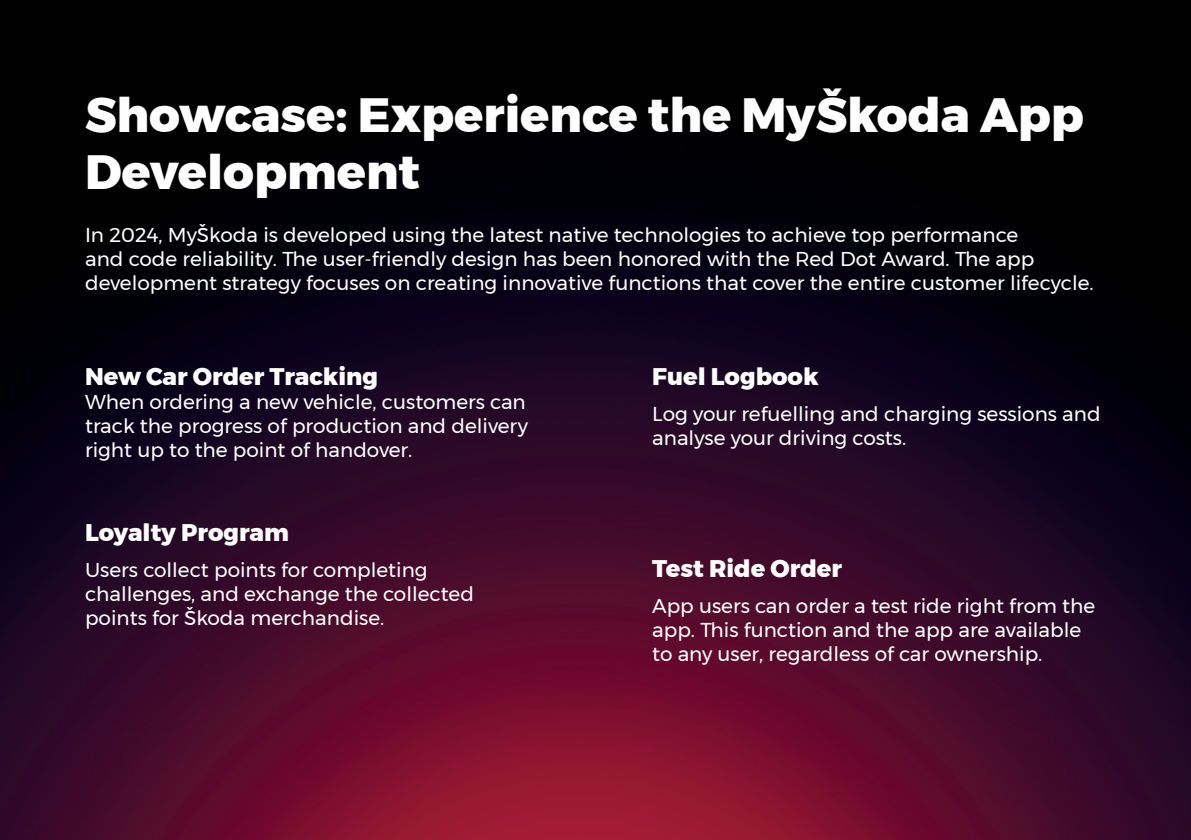
<style>
.page{position:relative;width:1191px;height:840px;background:#fff}
.page>*{position:absolute;margin:0;border:0;box-sizing:border-box;transform-origin:0 0}
.t1{font:800 48px/57.6px "Montserrat";color:#fff}
.t2{font:800 24px "Montserrat";color:#fff}
.t3{font:20px/24px "Montserrat";color:#fff}
</style>
<div class="page">
<img style="left:0;top:0;width:1191px;height:839px">
<h1 class="t1" style="left:85px;top:86px;width:1000px">Showcase: Experience the MyŠkoda App<br>Development</h1>
<p class="t3" style="left:85px;top:223px;width:1010px">In 2024, MyŠkoda is developed using the latest native technologies to achieve top performance<br>and code reliability. The user-friendly design has been honored with the Red Dot Award. The app development strategy focuses on creating innovative functions that cover the entire customer lifecycle.</p>
<p class="t2" style="left:85px;top:357px;width:295px">New Car Order Tracking</p>
<p class="t3" style="left:85px;top:389px;width:444px;text-align:justify">When ordering a new vehicle, customers can track the progress of production and delivery right up to the point of handover.</p>
<p class="t2" style="left:85px;top:513px;width:205px">Loyalty Program</p>
<p class="t3" style="left:85px;top:557px;width:390px">Users collect points for completing challenges, and exchange the collected points for Škoda merchandise.</p>
<p class="t2" style="left:652px;top:357px;width:168px">Fuel Logbook</p>
<p class="t3" style="left:652px;top:401px;width:450px">Log your refuelling and charging sessions and analyse your driving costs.</p>
<p class="t2" style="left:652px;top:549px;width:191px">Test Ride Order</p>
<p class="t3" style="left:652px;top:593px;width:444px">App users can order a test ride right from the app. This function and the app are available to any user, regardless of car ownership.</p>
</div>
